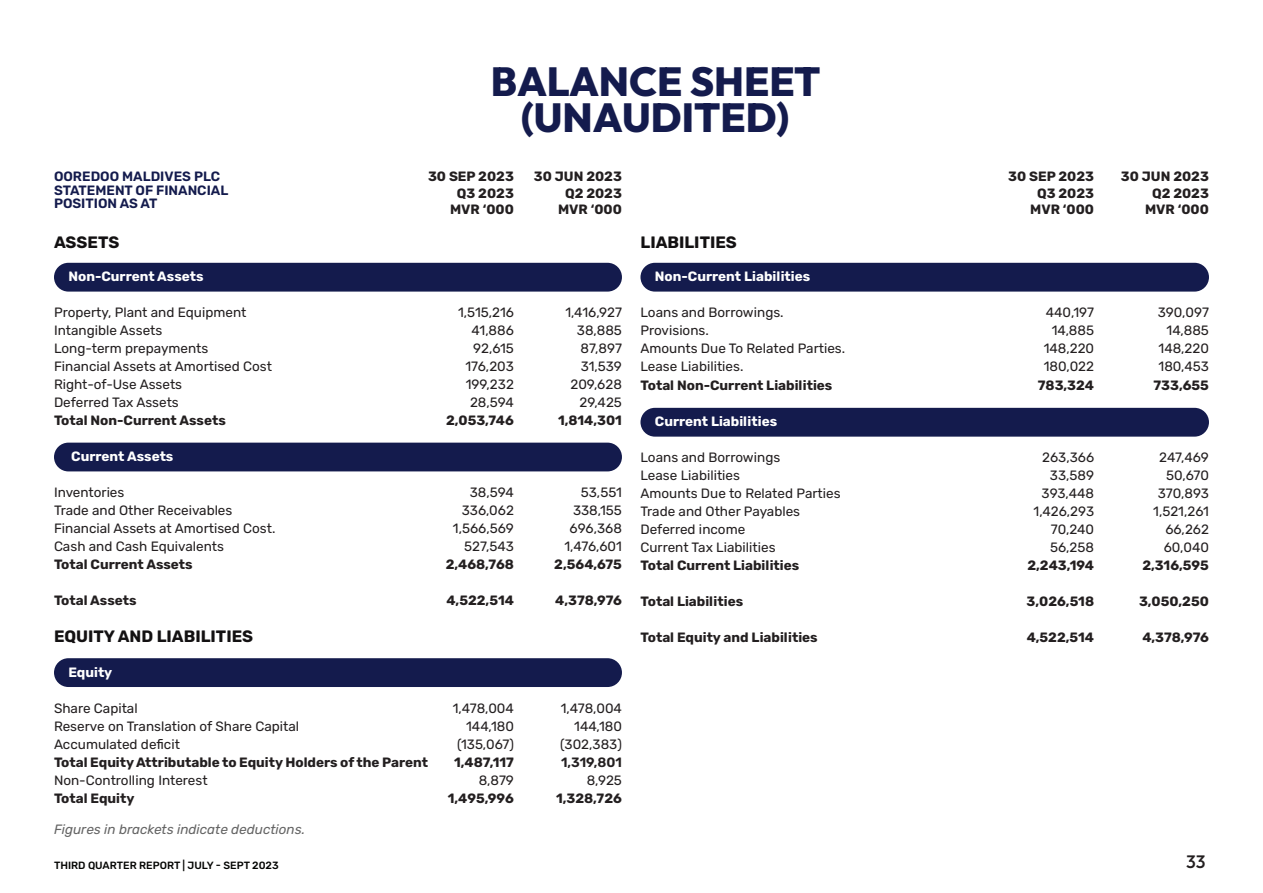
<style>
.page{position:relative;width:1263px;height:893px;background:#fff}
.page>*{position:absolute;margin:0;border:0;box-sizing:border-box;transform-origin:0 0}
.t1{font:100 40.5px/36px "Outfit";color:#141b4d;text-align:center}
.t2{font:100 18px "Outfit";color:#231f20}
.t3{font:700 16.5px "Rubik";color:#131112}
.t4{font:13.5px/18px "Rubik";color:#231f20;text-align:right}
.t5{font:700 13.5px/16.5px "Rubik";color:#231f20;text-align:right}
.t6{font:700 13.5px "Rubik";color:#fff}
.t7{font:600 13.5px/13.5px "Rubik";color:#141b4d}
.t8{font:italic 13.5px "Rubik";color:#646464}
.t9{font:600 13.5px "Rubik";color:#231f20}
.t10{font:500 10.5px "Rubik";color:#040503}
</style>
<div class="page">
<div style="left:54px;top:263px;width:568px;height:29px;background:#141b4d;border-radius:14px"></div>
<div style="left:640px;top:263px;width:569px;height:29px;background:#141b4d;border-radius:14px"></div>
<div style="left:640px;top:408px;width:569px;height:29px;background:#141b4d;border-radius:14px"></div>
<div style="left:54px;top:443px;width:568px;height:28px;background:#141b4d;border-radius:14px"></div>
<div style="left:54px;top:658px;width:568px;height:29px;background:#141b4d;border-radius:14px"></div>
<h1 class="t1" style="left:491px;top:63px;width:331px">BALANCE SHEET (UNAUDITED)</h1>
<p class="t7" style="left:54px;top:170px;width:176px">OOREDOO MALDIVES PLC<br>STATEMENT OF FINANCIAL<br>POSITION AS AT</p>
<p class="t5" style="left:428px;top:169px;width:87px">30 SEP 2023<br>Q3 2023<br>MVR ‘000</p>
<p class="t5" style="left:1008px;top:169px;width:87px">30 SEP 2023<br>Q3 2023<br>MVR ‘000</p>
<p class="t5" style="left:534px;top:169px;width:90px">30 JUN 2023<br>Q2 2023<br>MVR ‘000</p>
<p class="t5" style="left:1121px;top:169px;width:90px">30 JUN 2023<br>Q2 2023<br>MVR ‘000</p>
<p class="t3" style="left:54px;top:233px;width:67px">ASSETS</p>
<p class="t3" style="left:640px;top:233px;width:98px">LIABILITIES</p>
<p class="t6" style="left:68px;top:269px;width:137px">Non-Current Assets</p>
<p class="t4" style="left:54px;top:304px;width:220px;text-align:left">Property, Plant and Equipment<br>Intangible Assets<br>Long-term prepayments<br>Financial Assets at Amortised Cost<br>Right-of-Use Assets<br>Deferred Tax Assets</p>
<p class="t5" style="left:54px;top:413px;width:173px">Total Non-Current Assets</p>
<p class="t6" style="left:71px;top:449px;width:104px">Current Assets</p>
<p class="t4" style="left:54px;top:484px;width:223px;text-align:left">Inventories<br>Trade and Other Receivables<br>Financial Assets at Amortised Cost.<br>Cash and Cash Equivalents</p>
<p class="t5" style="left:54px;top:557px;width:140px">Total Current Assets</p>
<p class="t5" style="left:54px;top:593px;width:84px">Total Assets</p>
<p class="t3" style="left:54px;top:627px;width:201px">EQUITY AND LIABILITIES</p>
<p class="t4" style="left:458px;top:304px;width:57px">1,515,216<br>41,886<br>92,615<br>176,203<br>199,232<br>28,594</p>
<p class="t5" style="left:446px;top:413px;width:69px">2,053,746</p>
<p class="t4" style="left:453px;top:484px;width:62px">38,594<br>336,062<br>1,566,569<br>527,543</p>
<p class="t5" style="left:446px;top:557px;width:70px">2,468,768</p>
<p class="t5" style="left:446px;top:593px;width:69px">4,522,514</p>
<p class="t4" style="left:565px;top:304px;width:58px">1,416,927<br>38,885<br>87,897<br>31,539<br>209,628<br>29,425</p>
<p class="t5" style="left:558px;top:413px;width:65px">1,814,301</p>
<p class="t4" style="left:564px;top:484px;width:59px">53,551<br>338,155<br>696,368<br>1,476,601</p>
<p class="t5" style="left:554px;top:557px;width:69px">2,564,675</p>
<p class="t5" style="left:555px;top:593px;width:68px">4,378,976</p>
<p class="t6" style="left:655px;top:269px;width:157px">Non-Current Liabilities</p>
<p class="t4" style="left:640px;top:304px;width:206px;text-align:left">Loans and Borrowings.<br>Provisions.<br>Amounts Due To Related Parties.<br>Lease Liabilities.</p>
<p class="t5" style="left:640px;top:377px;width:193px">Total Non-Current Liabilities</p>
<p class="t6" style="left:655px;top:413px;width:124px">Current Liabilities</p>
<p class="t4" style="left:640px;top:448px;width:202px;text-align:left">Loans and Borrowings<br>Lease Liabilities<br>Amounts Due to Related Parties<br>Trade and Other Payables<br>Deferred income<br>Current Tax Liabilities</p>
<p class="t5" style="left:640px;top:557px;width:160px">Total Current Liabilities</p>
<p class="t5" style="left:640px;top:593px;width:104px">Total Liabilities</p>
<p class="t5" style="left:640px;top:629px;width:179px">Total Equity and Liabilities</p>
<p class="t4" style="left:1044px;top:304px;width:52px;text-align:center">440,197<br>14,885<br>148,220<br>180,022</p>
<p class="t5" style="left:1038px;top:377px;width:58px">783,324</p>
<p class="t4" style="left:1033px;top:448px;width:62px">263,366<br>33,589<br>393,448<br>1,426,293<br>70,240<br>56,258</p>
<p class="t5" style="left:1027px;top:557px;width:68px">2,243,194</p>
<p class="t5" style="left:1027px;top:593px;width:69px">3,026,518</p>
<p class="t5" style="left:1027px;top:629px;width:69px">4,522,514</p>
<p class="t4" style="left:1158px;top:304px;width:53px">390,097<br>14,885<br>148,220<br>180,453</p>
<p class="t5" style="left:1153px;top:377px;width:57px">733,655</p>
<p class="t4" style="left:1153px;top:448px;width:57px">247,469<br>50,670<br>370,893<br>1,521,261<br>66,262<br>60,040</p>
<p class="t5" style="left:1142px;top:557px;width:68px">2,316,595</p>
<p class="t5" style="left:1139px;top:593px;width:71px">3,050,250</p>
<p class="t5" style="left:1142px;top:629px;width:68px">4,378,976</p>
<p class="t6" style="left:68px;top:665px;width:45px">Equity</p>
<p class="t4" style="left:54px;top:700px;width:247px;text-align:left">Share Capital<br>Reserve on Translation of Share Capital<br>Accumulated deficit</p>
<p class="t5" style="left:54px;top:755px;width:375px">Total Equity Attributable to Equity Holders of the Parent</p>
<p class="t4" style="left:54px;top:772px;width:155px">Non-Controlling Interest</p>
<p class="t5" style="left:54px;top:791px;width:82px">Total Equity</p>
<p class="t4" style="left:453px;top:700px;width:63px">1,478,004<br>144,180 (135,067)</p>
<p class="t5" style="left:454px;top:755px;width:61px">1,487,117</p>
<p class="t4" style="left:479px;top:772px;width:37px">8,879</p>
<p class="t5" style="left:448px;top:791px;width:68px">1,495,996</p>
<p class="t4" style="left:560px;top:700px;width:63px">1,478,004<br>144,180 (302,383)</p>
<p class="t9" style="left:561px;top:755px;width:62px">1,319,801</p>
<p class="t4" style="left:587px;top:772px;width:37px">8,925</p>
<p class="t5" style="left:556px;top:791px;width:67px">1,328,726</p>
<p class="t8" style="left:54px;top:822px;width:253px">Figures in brackets indicate deductions.</p>
<p class="t10" style="left:54px;top:859px;width:226px">THIRD QUARTER REPORT | JULY - SEPT 2023</p>
<h2 class="t2" style="left:1186px;top:851px;width:21px">33</h2>
</div>
